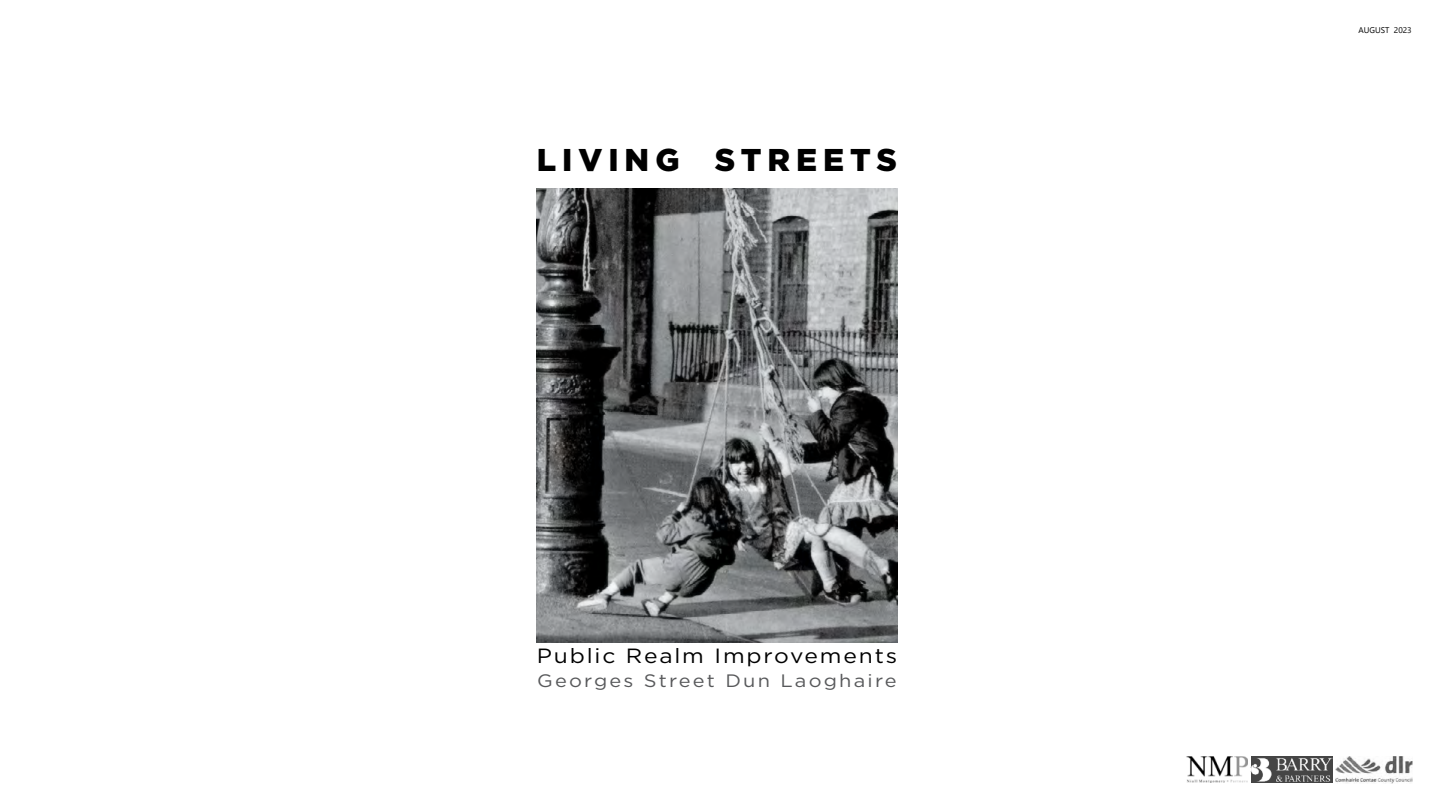
<style>
.page{position:relative;width:1440px;height:810px;background:#fff}
.page>*{position:absolute;margin:0;border:0;box-sizing:border-box;transform-origin:0 0}
.t1{font:900 31.5px "Gotham";letter-spacing:.19em;color:#000}
.t2{font:20.55px "Gotham";letter-spacing:.08em;color:#000;scale:1.11 1}
.t3{font:18px "Gotham";letter-spacing:.11em;color:#58595b;scale:1.11 1}
</style>
<div class="page">
<img style="left:537px;top:188px;width:360px;height:454px">
<img style="left:1186px;top:756px;width:61px;height:27px">
<img style="left:1336px;top:756px;width:77px;height:28px">
<img style="left:1251px;top:756px;width:81px;height:27px">
<h1 class="t1" style="left:537px;top:141px;width:362px">LIVING STREETS</h1>
<p class="t2" style="left:537px;top:642px;width:326px">Public Realm Improvements</p>
<p class="t3" style="left:537px;top:669px;width:325px">Georges Street Dun Laoghaire</p>
</div>
